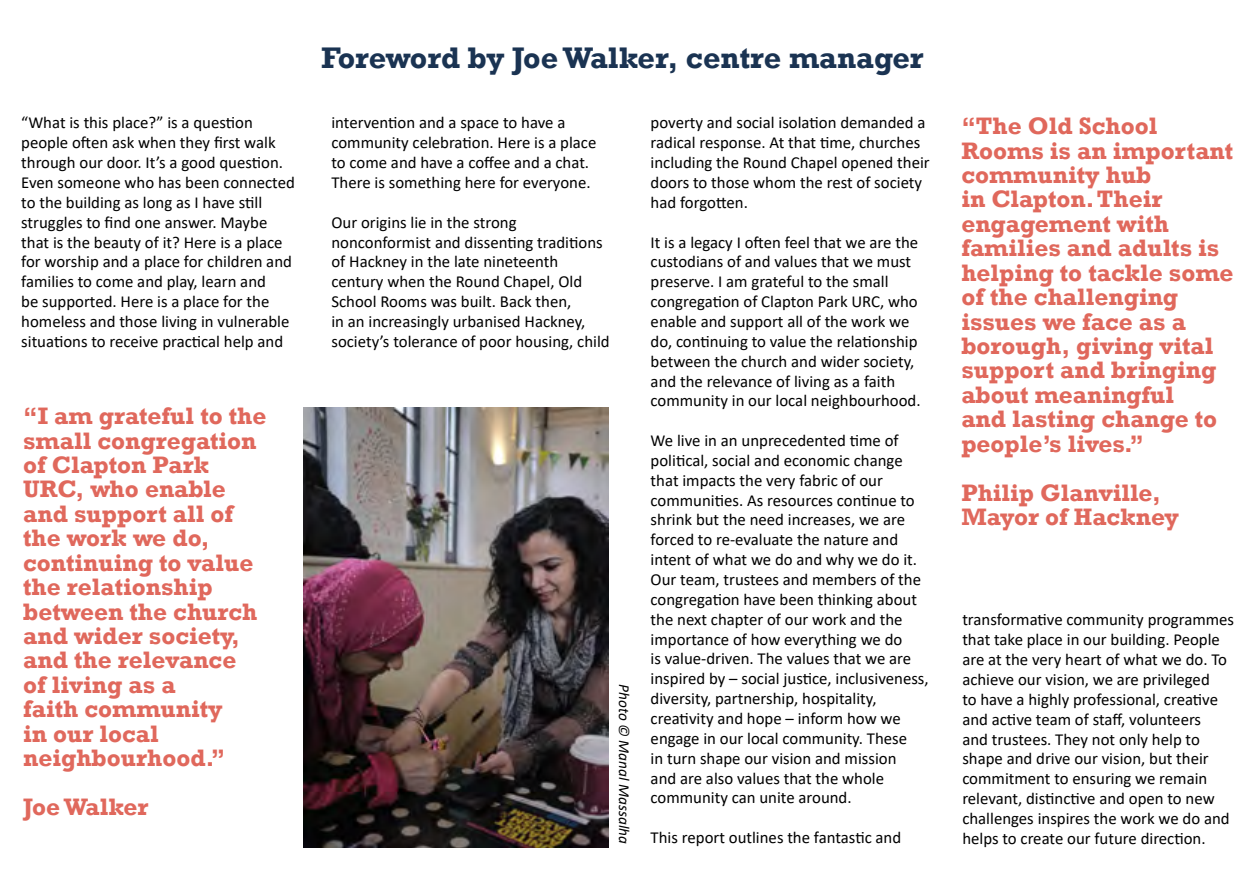
<style>
.page{position:relative;width:1259px;height:893px;background:#fff}
.page>*{position:absolute;margin:0;border:0;box-sizing:border-box;transform-origin:0 0}
.t1{font:700 30.6px "Rockwell";color:#1a3352}
.t2{font:700 24.45px/24.5px "Rockwell";color:#e0685c}
.t3{font:16.8px/19.8px "Calibri";color:#000}
.t4{font:italic 15.3px "Calibri";color:#000}
</style>
<div class="page">
<img style="left:303px;top:408px;width:305px;height:439px">
<h1 class="t1" style="left:321px;top:39px;width:604px">Foreword by Joe Walker, centre manager</h1>
<p class="t3" style="left:21px;top:113px;width:275px">“What is this place?” is a question people often ask when they first walk through our door. It’s a good question.<br>Even someone who has been connected to the building as long as I have still struggles to find one answer. Maybe that is the beauty of it? Here is a place for worship and a place for children and families to come and play, learn and<br>be supported. Here is a place for the homeless and those living in vulnerable situations to receive practical help and</p>
<p class="t3" style="left:331px;top:113px;width:266px">intervention and a space to have a community celebration. Here is a place to come and have a coffee and a chat.<br>There is something here for everyone.</p>
<p class="t3" style="left:331px;top:212px;width:280px">Our origins lie in the strong nonconformist and dissenting traditions of Hackney in the late nineteenth century when the Round Chapel, Old School Rooms was built. Back then,<br>in an increasingly urbanised Hackney, society’s tolerance of poor housing, child</p>
<p class="t2" style="left:23px;top:404px;width:245px">“I am grateful to the small congregation of Clapton Park<br>URC, who enable and support all of the work we do, continuing to value the relationship between the church and wider society, and the relevance<br>of living as a<br>faith community<br>in our local neighbourhood.”</p>
<h2 class="t2" style="left:23px;top:795px;width:127px">Joe Walker</h2>
<p class="t4" style="left:635px;top:684px;width:161px;rotate:90deg">Photo © Manal Massalha</p>
<p class="t3" style="left:650px;top:113px;width:281px">poverty and social isolation demanded a radical response. At that time, churches including the Round Chapel opened their doors to those whom the rest of society had forgotten.</p>
<p class="t3" style="left:650px;top:232px;width:271px">It is a legacy I often feel that we are the custodians of and values that we must preserve. I am grateful to the small congregation of Clapton Park URC, who enable and support all of the work we do, continuing to value the relationship between the church and wider society, and the relevance of living as a faith community in our local neighbourhood.</p>
<p class="t3" style="left:650px;top:430px;width:279px">We live in an unprecedented time of political, social and economic change that impacts the very fabric of our communities. As resources continue to shrink but the need increases, we are forced to re-evaluate the nature and intent of what we do and why we do it.<br>Our team, trustees and members of the congregation have been thinking about the next chapter of our work and the importance of how everything we do<br>is value-driven. The values that we are inspired by – social justice, inclusiveness, diversity, partnership, hospitality, creativity and hope – inform how we engage in our local community. These<br>in turn shape our vision and mission<br>and are also values that the whole community can unite around.</p>
<p class="t3" style="left:650px;top:827px;width:252px">This report outlines the fantastic and</p>
<p class="t2" style="left:961px;top:114px;width:274px">“The Old School<br>Rooms is an important community hub<br>in Clapton. Their engagement with families and adults is helping to tackle some of the challenging issues we face as a borough, giving vital support and bringing about meaningful<br>and lasting change to people’s lives.”</p>
<h2 class="t2" style="left:961px;top:480px;width:219px">Philip Glanville,<br>Mayor of Hackney</h2>
<p class="t3" style="left:962px;top:609px;width:273px">transformative community programmes that take place in our building. People are at the very heart of what we do. To achieve our vision, we are privileged<br>to have a highly professional, creative and active team of staff, volunteers<br>and trustees. They not only help to shape and drive our vision, but their commitment to ensuring we remain relevant, distinctive and open to new challenges inspires the work we do and helps to create our future direction.</p>
</div>
